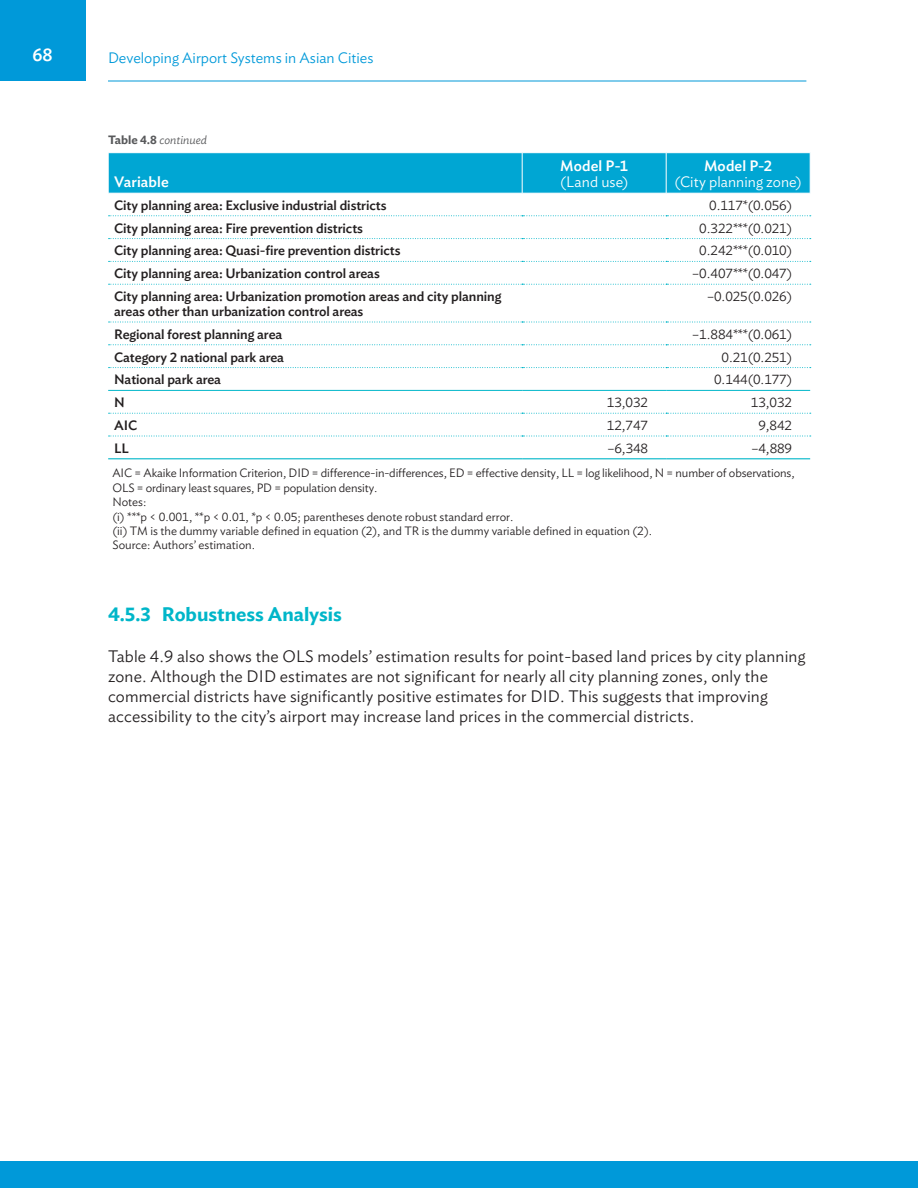
<style>
.page{position:relative;width:918px;height:1188px;background:#fff}
.page>*{position:absolute;margin:0;border:0;box-sizing:border-box;transform-origin:0 0}
.t1{font:600 19.5px "Ideal Sans";color:#00b6c9}
.t2{font:500 18px "Ideal Sans";color:#fff}
.t3{font:300 16.5px/20.2px "Ideal Sans";letter-spacing:.01em;color:#231f20}
.t4{font:300 15px "Ideal Sans";color:#0099d9}
.t5{font:300 15px "Ideal Sans";letter-spacing:.005em;color:#fff}
.t6{font:500 15px "Ideal Sans";letter-spacing:.005em;color:#fff}
.t7{font:500 13.5px/15px "Ideal Sans";letter-spacing:-.005em;color:#231f20}
.t8{font:300 13.5px "Ideal Sans";letter-spacing:-.005em;color:#231f20}
.t9{font:300 12px/14.4px "Ideal Sans";letter-spacing:-.01em;color:#231f20}
.t10{font:italic 300 12px "Ideal Sans";color:#58595b}
.s1{font-weight:600;font-style:normal}
</style>
<div class="page">
<div style="left:0;top:1162px;width:918px;height:26px;background:#0099d9"></div>
<div style="left:0;top:0;width:85px;height:81px;background:#0099d9"></div>
<hr style="left:108px;top:81px;width:698px;height:1px;background:#0099d9">
<div style="left:109px;top:153px;width:701px;height:40px;background:#00a6d3"></div>
<hr style="left:522px;top:153px;width:1px;height:40px;background:#fff">
<hr style="left:666px;top:153px;width:1px;height:40px;background:#fff">
<svg style="left:109px;top:215px;width:702px;height:1px"></svg>
<svg style="left:109px;top:238px;width:702px;height:1px"></svg>
<svg style="left:109px;top:261px;width:702px;height:1px"></svg>
<svg style="left:109px;top:284px;width:702px;height:1px"></svg>
<svg style="left:109px;top:322px;width:702px;height:1px"></svg>
<svg style="left:109px;top:344px;width:702px;height:1px"></svg>
<svg style="left:109px;top:367px;width:702px;height:1px"></svg>
<svg style="left:109px;top:413px;width:702px;height:1px"></svg>
<svg style="left:109px;top:436px;width:702px;height:1px"></svg>
<hr style="left:108px;top:458px;width:414px;height:1px;background:#00b6c9">
<hr style="left:522px;top:458px;width:144px;height:1px;background:#00b6c9">
<hr style="left:666px;top:458px;width:144px;height:1px;background:#00b6c9">
<hr style="left:108px;top:390px;width:414px;height:1px;background:#00b6c9">
<hr style="left:522px;top:390px;width:144px;height:1px;background:#00b6c9">
<hr style="left:666px;top:390px;width:144px;height:1px;background:#00b6c9">
<h2 class="t2" style="left:32px;top:41px;width:22px">68</h2>
<p class="t4" style="left:108px;top:46px;width:267px">Developing Airport Systems in Asian Cities</p>
<p class="t10" style="left:108px;top:130px;width:101px"><span class="s1">Table 4.8</span> continued</p>
<p class="t6" style="left:114px;top:170px;width:56px">Variable</p>
<p class="t6" style="left:560px;top:154px;width:69px">Model P-1</p>
<p class="t5" style="left:560px;top:170px;width:70px">(Land use)</p>
<p class="t6" style="left:704px;top:154px;width:70px">Model P-2</p>
<p class="t5" style="left:675px;top:170px;width:129px">(City planning zone)</p>
<p class="t7" style="left:114px;top:197px;width:274px">City planning area: Exclusive industrial districts</p>
<p class="t8" style="left:709px;top:195px;width:84px">0.117*(0.056)</p>
<p class="t7" style="left:114px;top:219px;width:250px">City planning area: Fire prevention districts</p>
<p class="t8" style="left:699px;top:218px;width:94px">0.322***(0.021)</p>
<p class="t7" style="left:114px;top:242px;width:288px">City planning area: Quasi-fire prevention districts</p>
<p class="t8" style="left:699px;top:240px;width:94px">0.242***(0.010)</p>
<p class="t7" style="left:114px;top:265px;width:267px">City planning area: Urbanization control areas</p>
<p class="t8" style="left:692px;top:263px;width:101px">–0.407***(0.047)</p>
<p class="t7" style="left:114px;top:288px;width:389px">City planning area: Urbanization promotion areas and city planning areas other than urbanization control areas</p>
<p class="t8" style="left:707px;top:286px;width:87px">–0.025(0.026)</p>
<p class="t7" style="left:114px;top:326px;width:170px">Regional forest planning area</p>
<p class="t8" style="left:692px;top:324px;width:101px">–1.884***(0.061)</p>
<p class="t7" style="left:114px;top:348px;width:171px">Category 2 national park area</p>
<p class="t8" style="left:722px;top:347px;width:72px">0.21(0.251)</p>
<p class="t7" style="left:114px;top:371px;width:108px">National park area</p>
<p class="t8" style="left:714px;top:369px;width:80px">0.144(0.177)</p>
<p class="t7" style="left:114px;top:394px;width:12px">N</p>
<p class="t8" style="left:607px;top:392px;width:43px">13,032</p>
<p class="t8" style="left:751px;top:392px;width:43px">13,032</p>
<p class="t7" style="left:114px;top:417px;width:25px">AIC</p>
<p class="t8" style="left:607px;top:415px;width:43px">12,747</p>
<p class="t8" style="left:758px;top:415px;width:35px">9,842</p>
<p class="t7" style="left:114px;top:440px;width:16px">LL</p>
<p class="t8" style="left:607px;top:438px;width:42px">–6,348</p>
<p class="t8" style="left:751px;top:438px;width:42px">–4,889</p>
<p class="t9" style="left:112px;top:465px;width:684px">AIC = Akaike Information Criterion, DID = difference-in-differences, ED = effective density, LL = log likelihood, N = number of observations, OLS = ordinary least squares, PD = population density.<br>Notes:<br>(i) ***p &lt; 0.001, **p &lt; 0.01, *p &lt; 0.05; parentheses denote robust standard error.<br>(ii) TM is the dummy variable defined in equation (2), and TR is the dummy variable defined in equation (2).<br>Source: Authors’ estimation.</p>
<h1 class="t1" style="left:108px;top:599px;width:235px">4.5.3 Robustness Analysis</h1>
<p class="t3" style="left:108px;top:644px;width:699px">Table 4.9 also shows the OLS models’ estimation results for point-based land prices by city planning zone. Although the DID estimates are not significant for nearly all city planning zones, only the commercial districts have significantly positive estimates for DID. This suggests that improving accessibility to the city’s airport may increase land prices in the commercial districts.</p>
</div>
